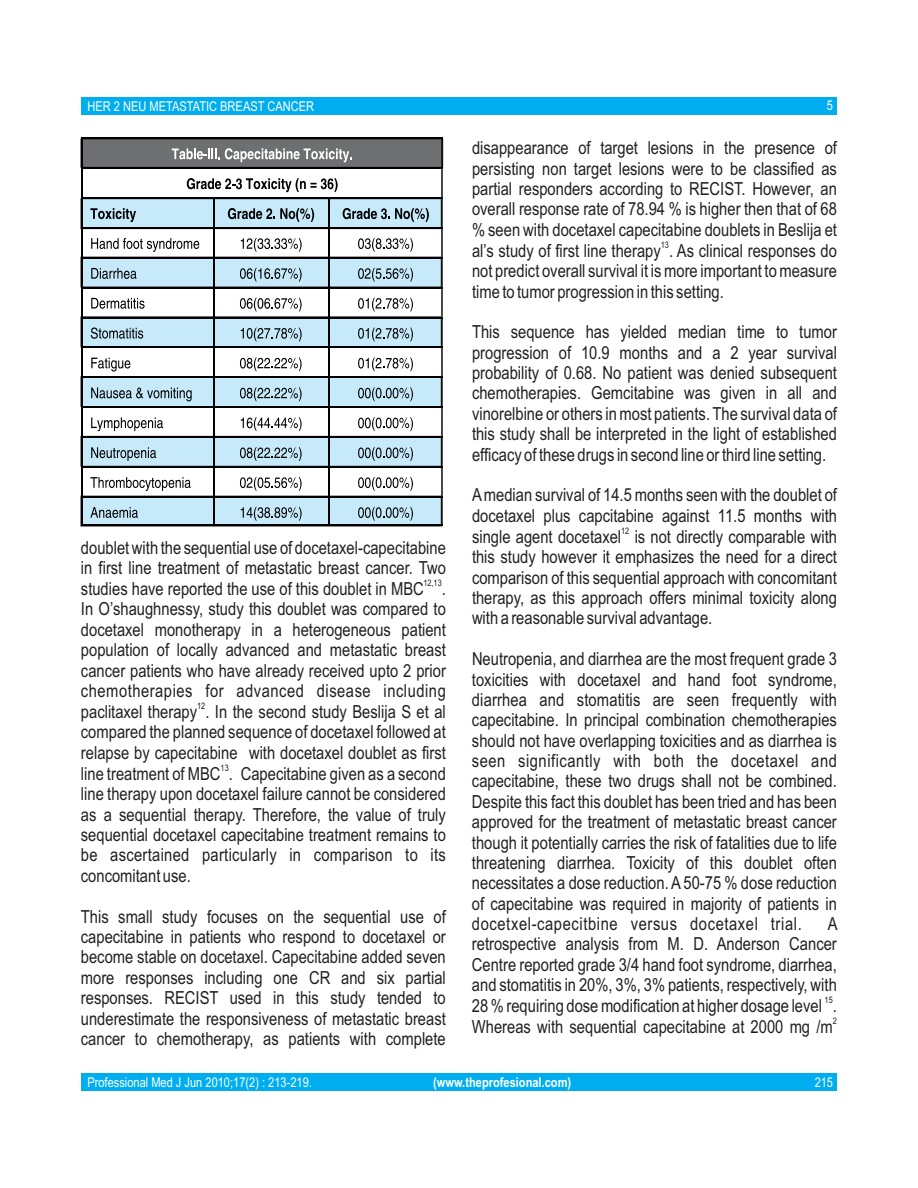
<style>
.page{position:relative;width:918px;height:1188px;background:#fff}
.page>*{position:absolute;margin:0;border:0;box-sizing:border-box;transform-origin:0 0}
.t1{font:18px/20.4px "Arial Narrow";color:#231f20;text-align:justify}
.t2{font:18px "Arial Narrow";letter-spacing:.03em;color:#231f20}
.t3{font:18px "Arial Narrow";letter-spacing:.035em;color:#231f20}
.t4{font:13.5px "Arial Narrow";color:#fff}
.t5{font:700 13.5px "Arial Narrow";color:#fff}
.t6{font:9px "Arial Narrow";color:#231f20}
</style>
<div class="page">
<div style="left:81px;top:97px;width:756px;height:17px;background:#00aeef"></div>
<div style="left:81px;top:1074px;width:756px;height:17px;background:#00aeef"></div>
<hr style="left:81px;top:167px;width:1px;height:30px;background:#000">
<hr style="left:441px;top:167px;width:2px;height:30px;background:#000">
<hr style="left:81px;top:167px;width:362px;height:2px;background:#000">
<hr style="left:81px;top:197px;width:132px;height:2px;background:#000">
<hr style="left:213px;top:197px;width:115px;height:2px;background:#000">
<hr style="left:441px;top:197px;width:2px;height:30px;background:#000">
<hr style="left:328px;top:197px;width:115px;height:2px;background:#000">
<hr style="left:81px;top:227px;width:1px;height:30px;background:#000">
<hr style="left:213px;top:227px;width:2px;height:30px;background:#000">
<hr style="left:328px;top:227px;width:1px;height:30px;background:#000">
<hr style="left:441px;top:227px;width:2px;height:30px;background:#000">
<hr style="left:441px;top:257px;width:2px;height:30px;background:#000">
<hr style="left:81px;top:287px;width:1px;height:30px;background:#000">
<hr style="left:213px;top:287px;width:2px;height:30px;background:#000">
<hr style="left:328px;top:287px;width:1px;height:30px;background:#000">
<hr style="left:441px;top:287px;width:2px;height:30px;background:#000">
<hr style="left:441px;top:317px;width:2px;height:30px;background:#000">
<hr style="left:441px;top:347px;width:2px;height:29px;background:#000">
<hr style="left:441px;top:377px;width:2px;height:29px;background:#000">
<hr style="left:81px;top:406px;width:1px;height:30px;background:#000">
<hr style="left:81px;top:406px;width:132px;height:2px;background:#000">
<hr style="left:213px;top:406px;width:2px;height:30px;background:#000">
<hr style="left:213px;top:406px;width:115px;height:2px;background:#000">
<hr style="left:328px;top:406px;width:1px;height:30px;background:#000">
<hr style="left:441px;top:406px;width:2px;height:30px;background:#000">
<hr style="left:328px;top:406px;width:115px;height:2px;background:#000">
<hr style="left:441px;top:436px;width:2px;height:30px;background:#000">
<hr style="left:81px;top:466px;width:1px;height:30px;background:#000">
<hr style="left:81px;top:466px;width:132px;height:2px;background:#000">
<hr style="left:213px;top:466px;width:2px;height:30px;background:#000">
<hr style="left:213px;top:466px;width:115px;height:2px;background:#000">
<hr style="left:328px;top:466px;width:1px;height:30px;background:#000">
<hr style="left:441px;top:466px;width:2px;height:30px;background:#000">
<hr style="left:328px;top:466px;width:115px;height:2px;background:#000">
<hr style="left:441px;top:496px;width:2px;height:30px;background:#000">
<svg style="left:80px;top:138px;width:363px;height:30px;background:#6e6f71"></svg>
<svg style="left:187px;top:178px;width:151px;height:14px"></svg>
<svg style="left:80px;top:198px;width:362px;height:31px;background:#9ebac7"></svg>
<svg style="left:80px;top:238px;width:362px;height:50px"></svg>
<svg style="left:80px;top:298px;width:362px;height:109px"></svg>
<svg style="left:80px;top:417px;width:362px;height:50px"></svg>
<svg style="left:80px;top:477px;width:362px;height:50px"></svg>
<p class="t4" style="left:87px;top:101px;width:228px">HER 2 NEU METASTATIC BREAST CANCER</p>
<p class="t4" style="left:827px;top:100px;width:8px">5</p>
<p class="t1" style="left:472px;top:139px;width:366px">disappearance of target lesions in the presence of persisting non target lesions were to be classified as partial responders according to RECIST. However, an overall response rate of 78.94 % is higher then that of 68 % seen with docetaxel capecitabine doublets in Beslija et</p>
<p class="t6" style="left:661px;top:241px;width:10px">13</p>
<p class="t1" style="left:472px;top:242px;width:366px">al’s study of first line therapy . As clinical responses do not predict overall survival it is more important to measure time to tumor progression in this setting.</p>
<p class="t1" style="left:472px;top:323px;width:366px">This sequence has yielded median time to tumor progression of 10.9 months and a 2 year survival probability of 0.68. No patient was denied subsequent chemotherapies. Gemcitabine was given in all and vinorelbine or others in most patients. The survival data of this study shall be interpreted in the light of established efficacy of these drugs in second line or third line setting.</p>
<p class="t1" style="left:472px;top:487px;width:366px">Amedian survival of 14.5 months seen with the doublet of docetaxel plus capcitabine against 11.5 months with</p>
<p class="t6" style="left:621px;top:527px;width:10px">12</p>
<p class="t1" style="left:472px;top:528px;width:366px">single agent docetaxel is not directly comparable with</p>
<p class="t1" style="left:81px;top:539px;width:366px">doublet with the sequential use of docetaxel-capecitabine</p>
<p class="t1" style="left:472px;top:548px;width:366px">this study however it emphasizes the need for a direct</p>
<p class="t1" style="left:81px;top:559px;width:366px">in first line treatment of metastatic breast cancer. Two</p>
<p class="t1" style="left:472px;top:569px;width:366px">comparison of this sequential approach with concomitant</p>
<p class="t6" style="left:423px;top:580px;width:20px">12,13</p>
<p class="t1" style="left:81px;top:580px;width:366px">studies have reported the use of this doublet in MBC .</p>
<p class="t1" style="left:472px;top:589px;width:366px">therapy, as this approach offers minimal toxicity along</p>
<p class="t1" style="left:81px;top:601px;width:366px">In O’shaughnessy, study this doublet was compared to</p>
<p class="t1" style="left:472px;top:610px;width:242px">with a reasonable survival advantage.</p>
<p class="t1" style="left:81px;top:621px;width:366px">docetaxel monotherapy in a heterogeneous patient population of locally advanced and metastatic breast</p>
<p class="t1" style="left:472px;top:650px;width:366px">Neutropenia, and diarrhea are the most frequent grade 3</p>
<p class="t1" style="left:81px;top:662px;width:366px">cancer patients who have already received upto 2 prior</p>
<p class="t1" style="left:472px;top:671px;width:366px">toxicities with docetaxel and hand foot syndrome,</p>
<p class="t2" style="left:81px;top:684px;width:366px">chemotherapies for advanced disease including</p>
<p class="t6" style="left:197px;top:703px;width:10px">12</p>
<p class="t1" style="left:472px;top:691px;width:366px">diarrhea and stomatitis are seen frequently with</p>
<p class="t1" style="left:81px;top:703px;width:366px">paclitaxel therapy . In the second study Beslija S et al</p>
<p class="t1" style="left:472px;top:711px;width:366px">capecitabine. In principal combination chemotherapies</p>
<p class="t1" style="left:81px;top:724px;width:366px">compared the planned sequence of docetaxel followed at</p>
<p class="t1" style="left:472px;top:732px;width:366px">should not have overlapping toxicities and as diarrhea is</p>
<p class="t1" style="left:81px;top:744px;width:366px">relapse by capecitabine with docetaxel doublet as first</p>
<p class="t6" style="left:221px;top:764px;width:10px">13</p>
<p class="t2" style="left:472px;top:754px;width:366px">seen significantly with both the docetaxel and</p>
<p class="t1" style="left:81px;top:765px;width:366px">line treatment of MBC . Capecitabine given as a second</p>
<p class="t1" style="left:472px;top:773px;width:366px">capecitabine, these two drugs shall not be combined.</p>
<p class="t1" style="left:81px;top:785px;width:366px">line therapy upon docetaxel failure cannot be considered</p>
<p class="t1" style="left:472px;top:793px;width:366px">Despite this fact this doublet has been tried and has been</p>
<p class="t1" style="left:81px;top:806px;width:366px">as a sequential therapy. Therefore, the value of truly</p>
<p class="t1" style="left:472px;top:813px;width:366px">approved for the treatment of metastatic breast cancer</p>
<p class="t1" style="left:81px;top:826px;width:366px">sequential docetaxel capecitabine treatment remains to</p>
<p class="t1" style="left:472px;top:834px;width:366px">though it potentially carries the risk of fatalities due to life</p>
<p class="t1" style="left:81px;top:847px;width:366px">be ascertained particularly in comparison to its</p>
<p class="t1" style="left:472px;top:854px;width:366px">threatening diarrhea. Toxicity of this doublet often</p>
<p class="t1" style="left:81px;top:867px;width:111px">concomitant use.</p>
<p class="t1" style="left:472px;top:874px;width:366px">necessitates a dose reduction. A50-75 % dose reduction of capecitabine was required in majority of patients in</p>
<p class="t1" style="left:81px;top:908px;width:366px">This small study focuses on the sequential use of</p>
<p class="t3" style="left:472px;top:917px;width:331px">docetxel-capecitbine versus docetaxel trial.</p>
<p class="t1" style="left:828px;top:915px;width:11px">A</p>
<p class="t1" style="left:81px;top:928px;width:366px">capecitabine in patients who respond to docetaxel or</p>
<p class="t1" style="left:472px;top:936px;width:366px">retrospective analysis from M. D. Anderson Cancer</p>
<p class="t1" style="left:81px;top:949px;width:366px">become stable on docetaxel. Capecitabine added seven</p>
<p class="t1" style="left:472px;top:956px;width:366px">Centre reported grade 3/4 hand foot syndrome, diarrhea,</p>
<p class="t1" style="left:81px;top:969px;width:366px">more responses including one CR and six partial</p>
<p class="t1" style="left:472px;top:976px;width:366px">and stomatitis in 20%, 3%, 3% patients, respectively, with</p>
<p class="t1" style="left:81px;top:989px;width:366px">responses. RECIST used in this study tended to</p>
<p class="t6" style="left:825px;top:997px;width:10px">15</p>
<p class="t1" style="left:472px;top:997px;width:366px">28 % requiring dose modification at higher dosage level .</p>
<p class="t1" style="left:81px;top:1010px;width:366px">underestimate the responsiveness of metastatic breast</p>
<p class="t6" style="left:833px;top:1018px;width:6px">2</p>
<p class="t1" style="left:472px;top:1019px;width:362px">Whereas with sequential capecitabine at 2000 mg /m</p>
<p class="t1" style="left:81px;top:1030px;width:366px">cancer to chemotherapy, as patients with complete</p>
<p class="t4" style="left:87px;top:1077px;width:226px">Professional Med J Jun 2010;17(2) : 213-219.</p>
<p class="t5" style="left:433px;top:1077px;width:140px">(www.theprofesional.com)</p>
<p class="t4" style="left:815px;top:1077px;width:20px">215</p>
</div>
